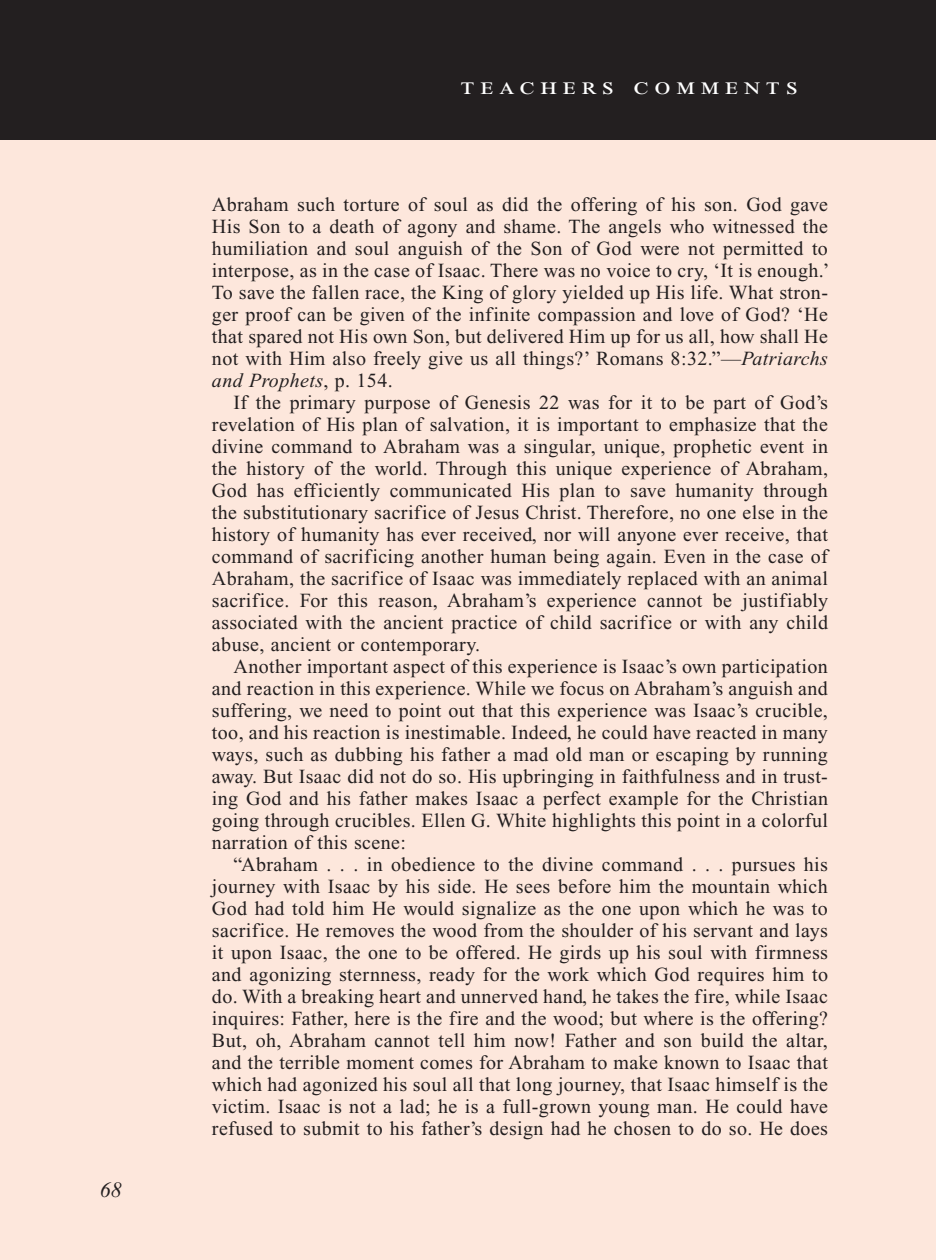
<style>
.page{position:relative;width:936px;height:1260px;background:#fff}
.page>*{position:absolute;margin:0;border:0;box-sizing:border-box;transform-origin:0 0}
.Teachers_Comments_He{font:24px "Times New Roman PS Std";letter-spacing:.2em;color:#fff;scale:1.2 1}
.PageNumbers{font:italic 22px "Times New Roman PS Std";color:#231f20}
.Objectives_Body_Text{font:20px/22px "Times New Roman PS Std";letter-spacing:.02em;color:#231f20;text-align:justify}
.s1{font-style:italic}
</style>
<div class="page">
<div style="left:0;top:134px;width:936px;height:1126px;background:#fde7dc"></div>
<div style="left:0;top:0;width:936px;height:140px;background:#231f20"></div>
<p class="PageNumbers" style="left:100px;top:1178px;width:23px">68</p>
<p class="Teachers_Comments_He" style="left:461px;top:73px;width:283px">teachers comments</p>
<p class="Objectives_Body_Text" style="left:212px;top:193px;width:619px">Abraham such torture of soul as did the offering of his son. God gave His Son to a death of agony and shame. The angels who witnessed the humiliation and soul anguish of the Son of God were not permitted to interpose, as in the case of Isaac. There was no voice to cry, ‘It is enough.’ To save the fallen race, the King of glory yielded up His life. What stron&shy;ger proof can be given of the infinite compassion and love of God? ‘He that spared not His own Son, but delivered Him up for us all, how shall He not with Him also freely give us all things?’ Romans 8:32.”—<span class="s1">Patriarchs and Prophets</span>, p. 154.</p>
<p class="Objectives_Body_Text" style="left:212px;top:391px;width:618px;text-indent:22px">If the primary purpose of Genesis 22 was for it to be part of God’s revelation of His plan of salvation, it is important to emphasize that the divine command to Abraham was a singular, unique, prophetic event in the history of the world. Through this unique experience of Abraham, God has efficiently communicated His plan to save humanity through the substitutionary sacrifice of Jesus Christ. Therefore, no one else in the history of humanity has ever received, nor will anyone ever receive, that command of sacrificing another human being again. Even in the case of Abraham, the sacrifice of Isaac was immediately replaced with an animal sacrifice. For this reason, Abraham’s experience cannot be justifiably associated with the ancient practice of child sacrifice or with any child abuse, ancient or contemporary.</p>
<p class="Objectives_Body_Text" style="left:212px;top:655px;width:618px;text-indent:22px">Another important aspect of this experience is Isaac’s own participation and reaction in this experience. While we focus on Abraham’s anguish and suffering, we need to point out that this experience was Isaac’s crucible, too, and his reaction is inestimable. Indeed, he could have reacted in many ways, such as dubbing his father a mad old man or escaping by running away. But Isaac did not do so. His upbringing in faithfulness and in trust&shy;ing God and his father makes Isaac a perfect example for the Christian going through crucibles. Ellen G. White highlights this point in a colorful narration of this scene:</p>
<p class="Objectives_Body_Text" style="left:212px;top:853px;width:618px;text-indent:22px">“Abraham . . . in obedience to the divine command . . . pursues his journey with Isaac by his side. He sees before him the mountain which God had told him He would signalize as the one upon which he was to sacrifice. He removes the wood from the shoulder of his servant and lays it upon Isaac, the one to be offered. He girds up his soul with firmness and agonizing sternness, ready for the work which God requires him to do. With a breaking heart and unnerved hand, he takes the fire, while Isaac inquires: Father, here is the fire and the wood; but where is the offering?<br>But, oh, Abraham cannot tell him now! Father and son build the altar, and the terrible moment comes for Abraham to make known to Isaac that which had agonized his soul all that long journey, that Isaac himself is the victim. Isaac is not a lad; he is a full-grown young man. He could have refused to submit to his father’s design had he chosen to do so. He does</p>
</div>
